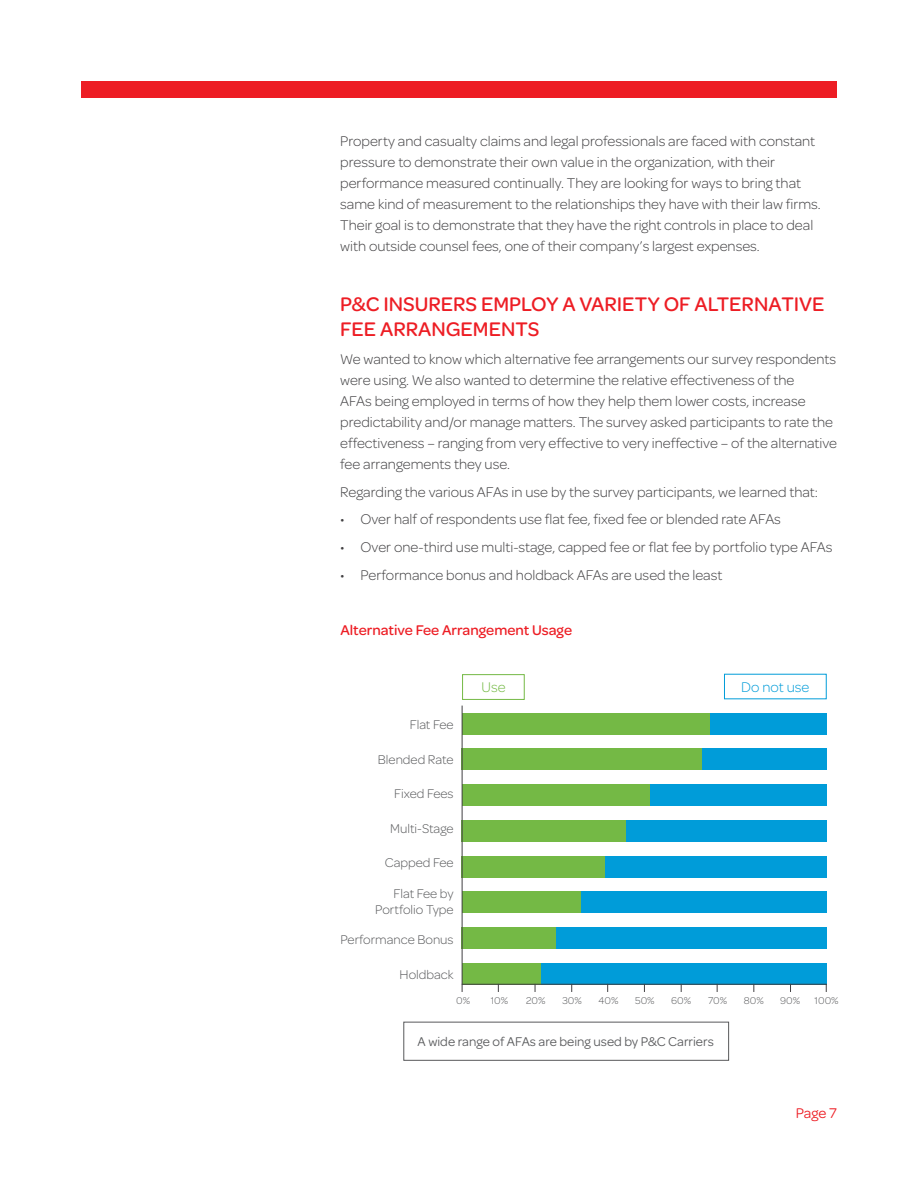
<style>
.page{position:relative;width:918px;height:1188px;background:#fff}
.page>*{position:absolute;margin:0;border:0;box-sizing:border-box;transform-origin:0 0}
.t1{font:500 21px/25.5px "Omnes";color:#ed1d24}
.t2{font:300 15px/21px "Omnes";color:#414042}
.t3{font:500 15px "Omnes";color:#ed1d24}
.t4{font:300 15px "Omnes";color:#009cd9}
.t5{font:15px "Omnes";color:#ed1d24}
.t6{font:300 15px "Omnes";color:#74b945}
.t7{font:300 13.5px/16.2px "Omnes";color:#58595b;text-align:right}
.t8{font:13.5px "Omnes";color:#58595b}
.t9{font:300 10.5px "Omnes";color:#58595b}
</style>
<div class="page">
<div style="left:81px;top:81px;width:756px;height:16px;background:#ed1d24"></div>
<div style="left:462px;top:674px;width:63px;height:26px;border:1px solid #74b945"></div>
<div style="left:540px;top:963px;width:287px;height:22px;background:#009cd9"></div>
<div style="left:462px;top:963px;width:78px;height:22px;background:#74b945"></div>
<div style="left:462px;top:713px;width:249px;height:21px;background:#74b945"></div>
<div style="left:711px;top:713px;width:116px;height:21px;background:#009cd9"></div>
<div style="left:462px;top:749px;width:240px;height:21px;background:#74b945"></div>
<div style="left:702px;top:749px;width:125px;height:21px;background:#009cd9"></div>
<div style="left:462px;top:785px;width:188px;height:21px;background:#74b945"></div>
<div style="left:650px;top:785px;width:177px;height:21px;background:#009cd9"></div>
<div style="left:462px;top:820px;width:164px;height:22px;background:#74b945"></div>
<div style="left:626px;top:820px;width:201px;height:22px;background:#009cd9"></div>
<div style="left:462px;top:856px;width:143px;height:21px;background:#74b945"></div>
<div style="left:605px;top:856px;width:222px;height:21px;background:#009cd9"></div>
<div style="left:462px;top:892px;width:119px;height:21px;background:#74b945"></div>
<div style="left:581px;top:892px;width:246px;height:21px;background:#009cd9"></div>
<div style="left:462px;top:928px;width:94px;height:21px;background:#74b945"></div>
<div style="left:556px;top:928px;width:271px;height:21px;background:#009cd9"></div>
<hr style="left:462px;top:706px;width:1px;height:286px;background:#414042">
<hr style="left:462px;top:984px;width:365px;height:1px;background:#414042">
<div style="left:403px;top:1022px;width:326px;height:39px;border:1px solid #58595b"></div>
<p class="t2" style="left:340px;top:130px;width:482px">Property and casualty claims and legal professionals are faced with constant pressure to demonstrate their own value in the organization, with their performance measured continually. They are looking for ways to bring that same kind of measurement to the relationships they have with their law firms.<br>Their goal is to demonstrate that they have the right controls in place to deal with outside counsel fees, one of their company’s largest expenses.</p>
<h1 class="t1" style="left:340px;top:290px;width:486px">P&amp;C INSURERS EMPLOY A VARIETY OF ALTERNATIVE<br>FEE ARRANGEMENTS</h1>
<p class="t2" style="left:340px;top:348px;width:498px">We wanted to know which alternative fee arrangements our survey respondents were using. We also wanted to determine the relative effectiveness of the<br>AFAs being employed in terms of how they help them lower costs, increase predictability and/or manage matters. The survey asked participants to rate the effectiveness – ranging from very effective to very ineffective – of the alternative fee arrangements they use.</p>
<p class="t2" style="left:340px;top:481px;width:479px">Regarding the various AFAs in use by the survey participants, we learned that:</p>
<p class="t2" style="left:340px;top:508px;width:442px">• Over half of respondents use flat fee, fixed fee or blended rate AFAs</p>
<p class="t2" style="left:340px;top:536px;width:494px">• Over one-third use multi-stage, capped fee or flat fee by portfolio type AFAs</p>
<p class="t2" style="left:340px;top:564px;width:384px">• Performance bonus and holdback AFAs are used the least</p>
<p class="t3" style="left:340px;top:620px;width:233px">Alternative Fee Arrangement Usage</p>
<p class="t7" style="left:410px;top:716px;width:45px">Flat Fee</p>
<p class="t7" style="left:378px;top:751px;width:77px">Blended Rate</p>
<p class="t7" style="left:394px;top:785px;width:61px">Fixed Fees</p>
<p class="t7" style="left:390px;top:820px;width:65px">Multi-Stage</p>
<p class="t7" style="left:385px;top:855px;width:70px">Capped Fee</p>
<p class="t7" style="left:375px;top:885px;width:80px">Flat Fee by<br>Portfolio Type</p>
<p class="t7" style="left:340px;top:931px;width:115px">Performance Bonus</p>
<p class="t7" style="left:400px;top:966px;width:55px">Holdback</p>
<p class="t6" style="left:482px;top:677px;width:26px">Use</p>
<p class="t4" style="left:741px;top:677px;width:70px">Do not use</p>
<p class="t9" style="left:456px;top:993px;width:15px">0%</p>
<p class="t9" style="left:491px;top:993px;width:19px">10%</p>
<p class="t9" style="left:526px;top:993px;width:21px">20%</p>
<p class="t9" style="left:562px;top:993px;width:21px">30%</p>
<p class="t9" style="left:599px;top:993px;width:21px">40%</p>
<p class="t9" style="left:635px;top:993px;width:21px">50%</p>
<p class="t9" style="left:671px;top:993px;width:22px">60%</p>
<p class="t9" style="left:708px;top:993px;width:21px">70%</p>
<p class="t9" style="left:744px;top:993px;width:21px">80%</p>
<p class="t9" style="left:780px;top:993px;width:22px">90%</p>
<p class="t9" style="left:815px;top:993px;width:26px">100%</p>
<p class="t8" style="left:418px;top:1032px;width:298px">A wide range of AFAs are being used by P&amp;C Carriers</p>
<p class="t5" style="left:796px;top:1102px;width:43px">Page 7</p>
</div>
